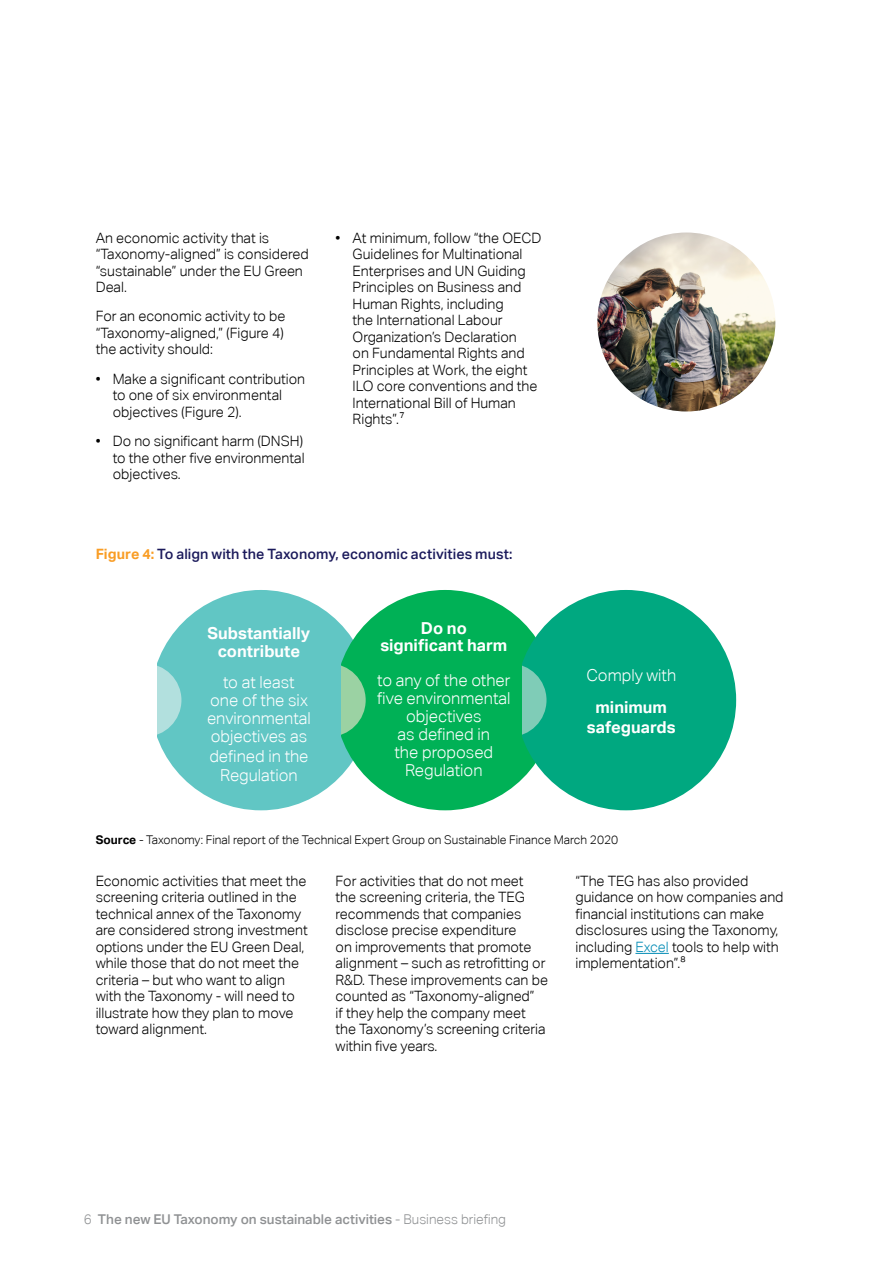
<style>
.page{position:relative;width:893px;height:1263px;background:#fff}
.page>*{position:absolute;margin:0;border:0;box-sizing:border-box;transform-origin:0 0}
.t1{font:300 16.5px/18px "Aktiv Grotesk";color:#fff;text-align:center}
.t2{font:700 16.5px/18px "Aktiv Grotesk";color:#fff;text-align:center}
.t3{font:300 14.25px/16.5px "Aktiv Grotesk";color:#000}
.t4{font:500 14.25px "Aktiv Grotesk";letter-spacing:.005em;color:#1b1a5b}
.t5{font:500 13.5px "Aktiv Grotesk";color:#8f9193}
.t6{font:300 12px "Aktiv Grotesk";color:#000}
.s1{font-weight:700;color:#f99d25}
.s2{font-weight:700}
.s3{color:#018bb5}
.s4{font-weight:300}
</style>
<div class="page">
<hr style="left:635px;top:953px;width:34px;height:1px;background:#018bb5">
<svg style="left:158px;top:590px;width:184px;height:220px;background:#78cecc"></svg>
<svg style="left:342px;top:590px;width:181px;height:220px;background:#23bb6e"></svg>
<svg style="left:523px;top:590px;width:213px;height:220px;fill:#00a880"></svg>
<svg style="left:158px;top:663px;width:23px;height:74px;background:#98d7d5"></svg>
<svg style="left:342px;top:663px;width:24px;height:74px;background:#66c688"></svg>
<svg style="left:523px;top:663px;width:23px;height:74px;background:#56c0a5"></svg>
<img style="left:597px;top:232px;width:178px;height:179px;border-radius:89px">
<p class="t3" style="left:96px;top:229px;width:215px">An economic activity that is “Taxonomy-aligned” is considered “sustainable” under the EU Green<br>Deal.</p>
<p class="t3" style="left:96px;top:308px;width:191px;text-align:justify">For an economic activity to be “Taxonomy-aligned,” (Figure 4) the activity should:</p>
<p class="t3" style="left:113px;top:370px;width:194px;text-indent:-17px">• Make a significant contribution to one of six environmental objectives (Figure 2).</p>
<p class="t3" style="left:113px;top:433px;width:193px;text-align:justify;text-indent:-17px">• Do no significant harm (DNSH) to the other five environmental objectives.</p>
<p class="t3" style="left:353px;top:229px;width:190px;text-indent:-17px">• At minimum, follow “the OECD<br>Guidelines for Multinational<br>Enterprises and UN Guiding<br>Principles on Business and<br>Human Rights, including<br>the International Labour<br>Organization’s Declaration<br>on Fundamental Rights and<br>Principles at Work, the eight<br>ILO core conventions and the<br>International Bill of Human<br>Rights”.7</p>
<p class="t4" style="left:96px;top:545px;width:418px"><span class="s1">Figure 4:</span> To align with the Taxonomy, economic activities must:</p>
<p class="t2" style="left:208px;top:624px;width:104px">Substantially contribute</p>
<p class="t1" style="left:207px;top:673px;width:105px">to at least one of the six environmental objectives as</p>
<p class="t1" style="left:209px;top:746px;width:101px;line-height:19.5px">defined in the<br>Regulation</p>
<p class="t2" style="left:380px;top:620px;width:129px;line-height:16.5px">Do no significant harm</p>
<p class="t1" style="left:377px;top:671px;width:135px">to any of the other five environmental objectives<br>as defined in<br>the proposed<br>Regulation</p>
<p class="t1" style="left:586px;top:666px;width:91px">Comply with</p>
<p class="t2" style="left:587px;top:698px;width:90px;line-height:19.5px">minimum safeguards</p>
<p class="t6" style="left:96px;top:833px;width:524px"><span class="s2">Source</span> - Taxonomy: Final report of the Technical Expert Group on Sustainable Finance March 2020</p>
<p class="t3" style="left:96px;top:872px;width:214px">Economic activities that meet the screening criteria outlined in the technical annex of the Taxonomy are considered strong investment options under the EU Green Deal, while those that do not meet the criteria – but who want to align with the Taxonomy - will need to illustrate how they plan to move toward alignment.</p>
<p class="t3" style="left:336px;top:872px;width:214px">For activities that do not meet<br>the screening criteria, the TEG recommends that companies disclose precise expenditure<br>on improvements that promote alignment – such as retrofitting or<br>R&amp;D. These improvements can be counted as “Taxonomy-aligned”<br>if they help the company meet the Taxonomy’s screening criteria within five years.</p>
<p class="t3" style="left:575px;top:872px;width:210px">“The TEG has also provided guidance on how companies and financial institutions can make disclosures using the Taxonomy, including <span class="s3">Excel</span> tools to help with implementation”.8</p>
<p class="t5" style="left:84px;top:1210px;width:424px"><span class="s4">6</span> The new EU Taxonomy on sustainable activities <span class="s4">- Business briefing</span></p>
</div>
